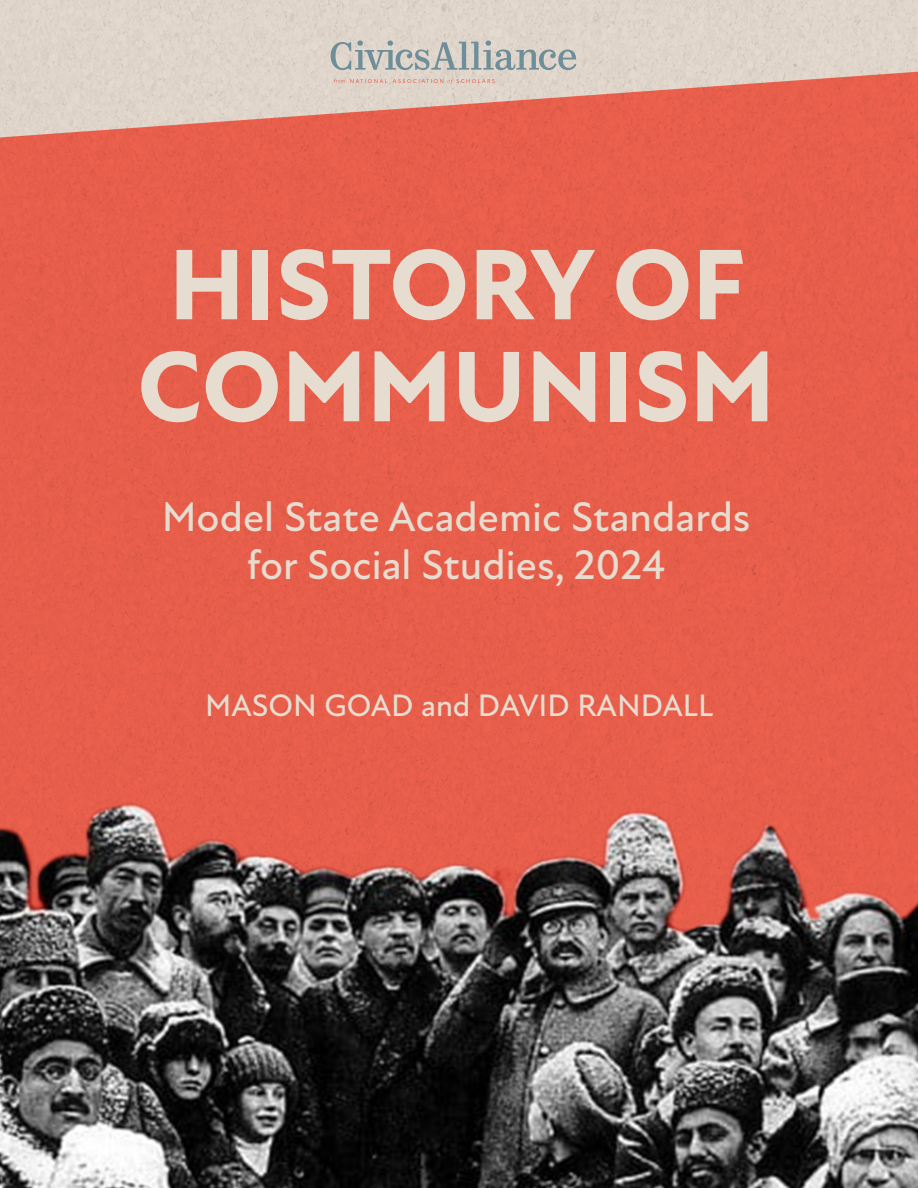
<style>
.page{position:relative;width:918px;height:1188px;background:#fff}
.page>*{position:absolute;margin:0;border:0;box-sizing:border-box;transform-origin:0 0}
.t1{font:800 102px/102px "New Atten";color:#e6dccf;text-align:center}
.t2{font:500 42px/48px "New Atten";color:#e6dccf;text-align:center}
.t3{font:500 31.5px "New Atten";color:#e6dccf}
</style>
<div class="page">
<img style="left:0;top:0;width:918px;height:1188px">
<svg style="left:331px;top:41px;width:245px;height:29px;background:#bbbeba"></svg>
<svg style="left:334px;top:78px;width:161px;height:6px"></svg>
<p class="t1" style="left:138px;top:237px;width:639px">HISTORY OF<br>COMMUNISM</p>
<p class="t2" style="left:162px;top:493px;width:590px">Model State Academic Standards for Social Studies, 2024</p>
<p class="t3" style="left:205px;top:686px;width:510px">MASON GOAD and DAVID RANDALL</p>
</div>
